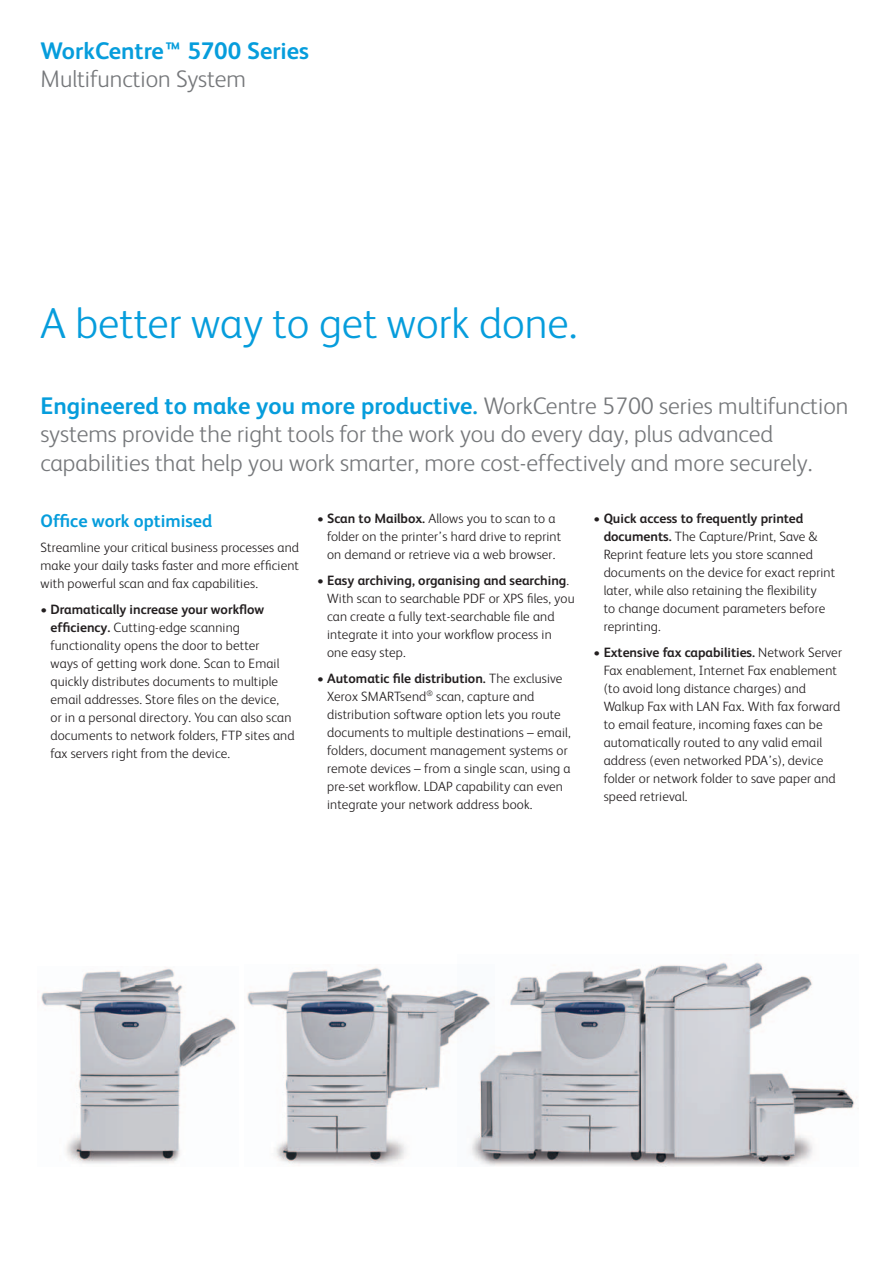
<style>
.page{position:relative;width:893px;height:1263px;background:#fff}
.page>*{position:absolute;margin:0;border:0;box-sizing:border-box;transform-origin:0 0}
.t1{font:300 43.5px "Xerox Sans";color:#069ddc}
.t2{font:300 24px/28.5px "Xerox Sans";color:#76787b}
.t3{font:700 24px "Xerox Sans";color:#069ddc}
.t4{font:700 18px "Xerox Sans";color:#069ddc}
.t5{font:300 13.5px/18px "Xerox Sans";letter-spacing:.01em;color:#231f20}
.s1{font-weight:700;color:#069ddc}
.s2{font-weight:700}
</style>
<div class="page">
<img style="left:41px;top:968px;width:195px;height:196px">
<img style="left:247px;top:967px;width:210px;height:198px">
<img style="left:457px;top:962px;width:398px;height:204px">
<h2 class="t3" style="left:40px;top:34px;width:270px">WorkCentre™ 5700 Series</h2>
<h2 class="t2" style="left:40px;top:64px;width:207px">Multifunction System</h2>
<h1 class="t1" style="left:40px;top:294px;width:538px">A better way to get work done.</h1>
<p class="t2" style="left:40px;top:390px;width:809px"><span class="s1">Engineered to make you more productive.</span> WorkCentre 5700 series multifunction systems provide the right tools for the work you do every day, plus advanced capabilities that help you work smarter, more cost-effectively and more securely.</p>
<h3 class="t4" style="left:40px;top:508px;width:173px">Office work optimised</h3>
<p class="t5" style="left:40px;top:538px;width:260px;text-align:justify">Streamline your critical business processes and make your daily tasks faster and more efficient with powerful scan and fax capabilities.</p>
<p class="t5" style="left:51px;top:600px;width:245px;text-indent:-10px"><span class="s2">• Dramatically increase your workflow efficiency.</span> Cutting-edge scanning functionality opens the door to better<br>ways of getting work done. Scan to Email quickly distributes documents to multiple email addresses. Store files on the device,<br>or in a personal directory. You can also scan documents to network folders, FTP sites and fax servers right from the device.</p>
<p class="t5" style="left:327px;top:509px;width:236px;text-indent:-10px"><span class="s2">• Scan to Mailbox.</span> Allows you to scan to a folder on the printer’s hard drive to reprint on demand or retrieve via a web browser.</p>
<p class="t5" style="left:327px;top:571px;width:249px;text-indent:-10px"><span class="s2">• Easy archiving, organising and searching</span>.<br>With scan to searchable PDF or XPS files, you can create a fully text-searchable file and integrate it into your workflow process in one easy step.</p>
<p class="t5" style="left:327px;top:668px;width:245px;text-indent:-10px"><span class="s2">• Automatic file distribution.</span> The exclusive Xerox SMARTsend<sup>®</sup> scan, capture and distribution software option lets you route documents to multiple destinations – email, folders, document management systems or remote devices – from a single scan, using a pre-set workflow. LDAP capability can even integrate your network address book.</p>
<p class="t5" style="left:604px;top:509px;width:233px;text-indent:-10px"><span class="s2">• Quick access to frequently printed documents.</span> The Capture/Print, Save &amp; Reprint feature lets you store scanned documents on the device for exact reprint later, while also retaining the flexibility<br>to change document parameters before reprinting.</p>
<p class="t5" style="left:604px;top:643px;width:240px;text-indent:-10px"><span class="s2">• Extensive fax capabilities.</span> Network Server Fax enablement, Internet Fax enablement (to avoid long distance charges) and Walkup Fax with LAN Fax. With fax forward to email feature, incoming faxes can be automatically routed to any valid email address (even networked PDA’s), device folder or network folder to save paper and speed retrieval.</p>
</div>
